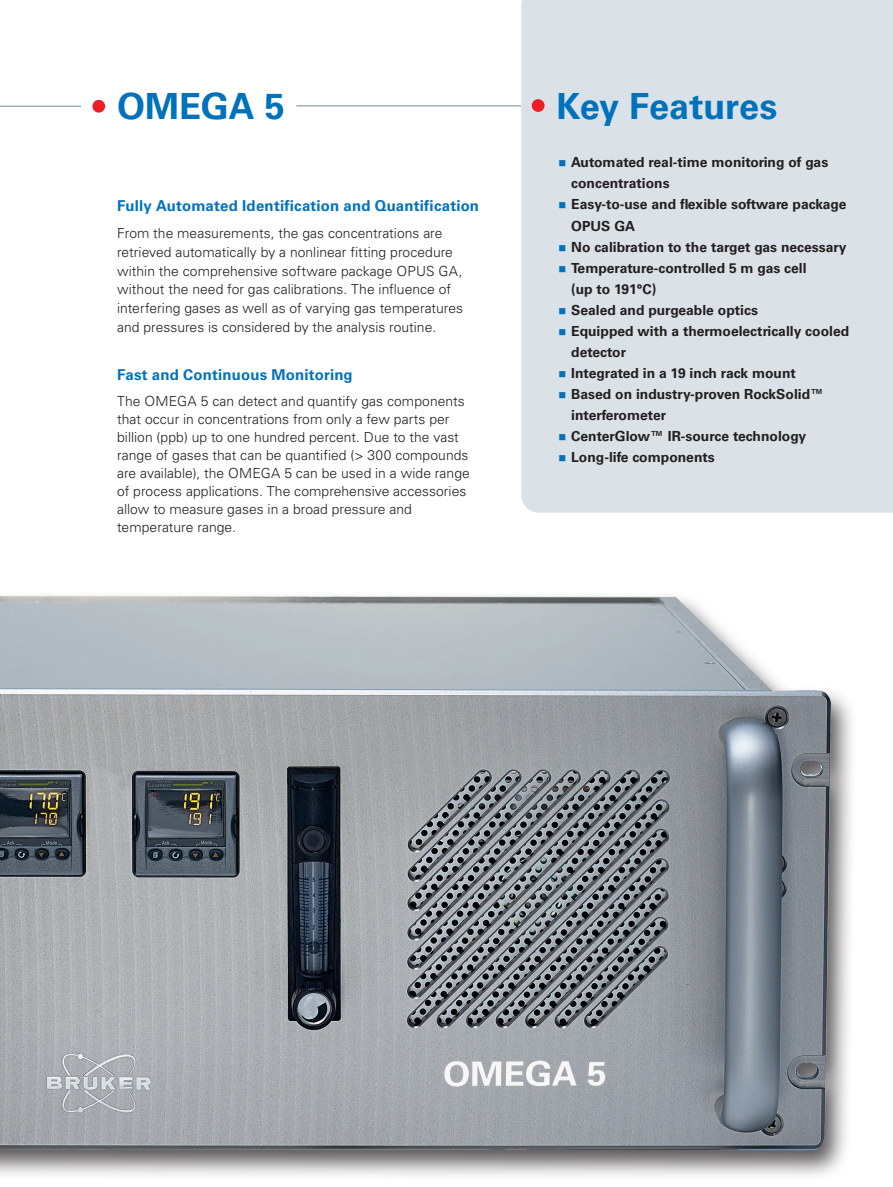
<style>
.page{position:relative;width:893px;height:1187px;background:#fff}
.page>*{position:absolute;margin:0;border:0;box-sizing:border-box;transform-origin:0 0}
.t1{font:700 36px "Univers LT Std";color:#0072bc}
.t2{font:700 15px "Univers LT Std";letter-spacing:.01em;color:#0072bc}
.t3{font:300 13.8px/18px "Univers LT Std";color:#231f20}
.t4{font:700 13.8px/21px "Univers LT Std";color:#231f20}
.s1{color:#0072bc}
</style>
<div class="page">
<hr style="left:296px;top:105px;width:225px;height:1px;background:#738a95">
<img style="left:0;top:512px;width:893px;height:664px">
<div style="left:92px;top:100px;width:13px;height:13px;background:#ee1d23;border-radius:50%"></div>
<hr style="left:0;top:106px;width:81px;height:1px;background:#738a95">
<div style="left:521px;top:0;width:372px;height:512px;background:#dae2e7"></div>
<div style="left:532px;top:99px;width:12px;height:13px;background:#ee1d23;border-radius:50%"></div>
<h1 class="t1" style="left:117px;top:85px;width:169px">OMEGA 5</h1>
<p class="t2" style="left:117px;top:197px;width:363px">Fully Automated Identification and Quantification</p>
<p class="t3" style="left:117px;top:224px;width:347px;line-height:18.8px">From the measurements, the gas concentrations are retrieved automatically by a nonlinear fitting procedure within the comprehensive software package OPUS GA, without the need for gas calibrations. The influence of interfering gases as well as of varying gas temperatures and pressures is considered by the analysis routine.</p>
<p class="t2" style="left:117px;top:365px;width:237px">Fast and Continuous Monitoring</p>
<p class="t3" style="left:117px;top:392px;width:354px">The OMEGA 5 can detect and quantify gas components that occur in concentrations from only a few parts per billion (ppb) up to one hundred percent. Due to the vast range of gases that can be quantified (&gt; 300 compounds are available), the OMEGA 5 can be used in a wide range of process applications. The comprehensive accessories allow to measure gases in a broad pressure and temperature range.</p>
<h1 class="t1" style="left:557px;top:85px;width:223px">Key Features</h1>
<p class="t4" style="left:571px;top:152px;width:259px;text-indent:-13px"><span class="s1">■</span> Automated real-time monitoring of gas concentrations</p>
<p class="t4" style="left:571px;top:194px;width:277px;text-indent:-13px"><span class="s1">■</span> Easy-to-use and flexible software package<br>OPUS GA</p>
<p class="t4" style="left:558px;top:236px;width:290px"><span class="s1">■</span> No calibration to the target gas necessary</p>
<p class="t4" style="left:571px;top:257px;width:237px;text-indent:-13px"><span class="s1">■</span> Temperature-controlled 5 m gas cell (up to 191°C)</p>
<p class="t4" style="left:558px;top:299px;width:201px"><span class="s1">■</span> Sealed and purgeable optics</p>
<p class="t4" style="left:571px;top:320px;width:279px;text-indent:-13px"><span class="s1">■</span> Equipped with a thermoelectrically cooled detector</p>
<p class="t4" style="left:558px;top:362px;width:239px"><span class="s1">■</span> Integrated in a 19 inch rack mount</p>
<p class="t4" style="left:571px;top:383px;width:254px;text-indent:-13px"><span class="s1">■</span> Based on industry-proven RockSolid™ interferometer</p>
<p class="t4" style="left:558px;top:425px;width:249px"><span class="s1">■</span> CenterGlow™ IR-source technology</p>
<p class="t4" style="left:558px;top:446px;width:158px"><span class="s1">■</span> Long-life components</p>
</div>
